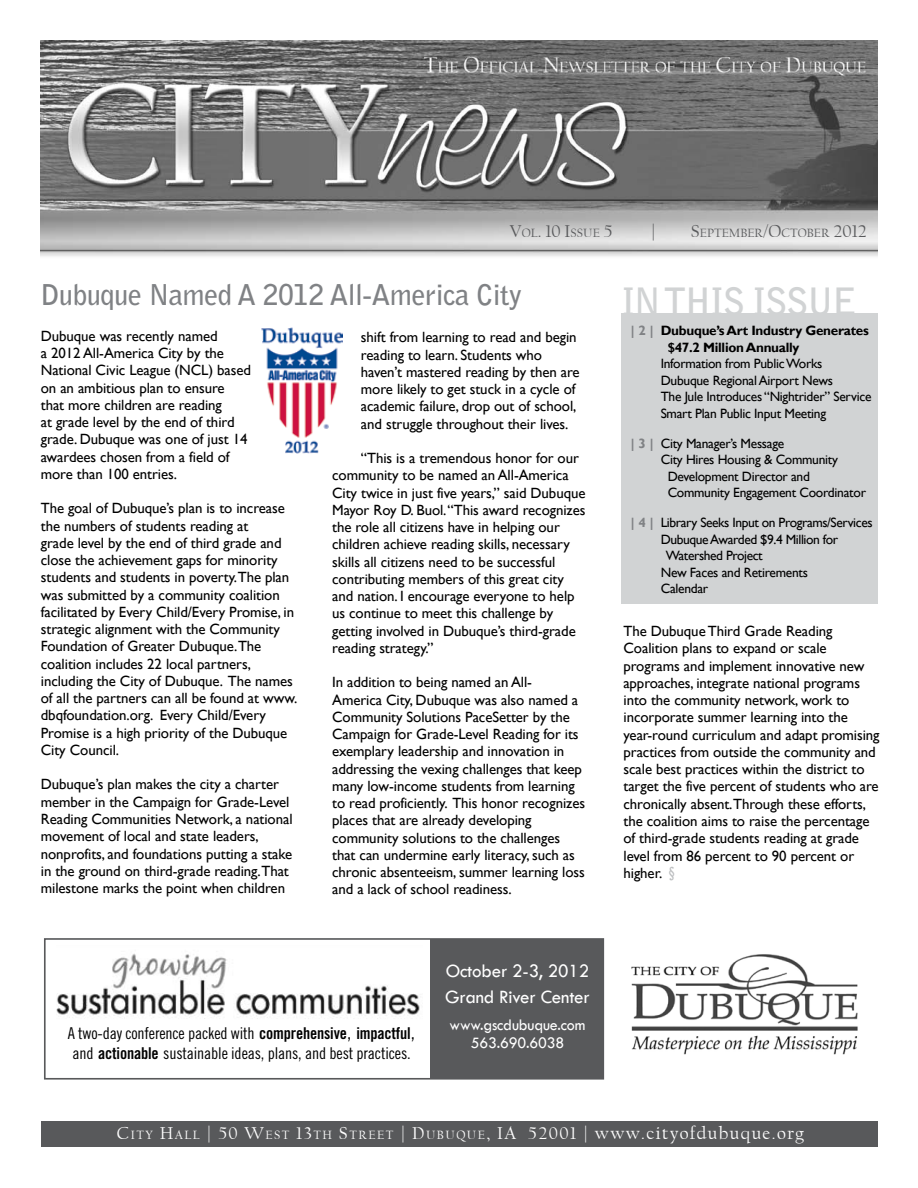
<style>
.page{position:relative;width:918px;height:1188px;background:#fff}
.page>*{position:absolute;margin:0;border:0;box-sizing:border-box;transform-origin:0 0}
.t1{font:700 37.5px "Bell Gothic Std";letter-spacing:-.05em;color:#d1d3d4}
.t2{font:700 28.5px "Bell Gothic Std";letter-spacing:-.02em;color:#808285}
.t3{font:19.5px/26.1px "Tw Cen";letter-spacing:-.01em;color:#fff}
.t4{font:18px "Californian FB";color:#58595b}
.t5{font:16.5px/18px "Tw Cen";letter-spacing:-.01em;color:#fff;text-align:center}
.t6{font:16.35px/19.5px "Trade Gothic LT Std Cn 18";letter-spacing:-.01em;color:#000}
.t7{font:14.85px/17.2px "Gill Sans";letter-spacing:-.005em;color:#000}
.t8{font:13.5px/16.5px "Gill Sans";letter-spacing:-.02em;color:#000}
.t9{font:700 13.5px/16.5px "Gill Sans";letter-spacing:-.02em;color:#000}
.t10{font:700 13.5px "Gill Sans";color:#808285}
.t11{font:12.6px "Californian FB";letter-spacing:.115em;color:#fff}
.t12{font:12.6px "Californian FB";color:#58595b}
.s1{font-size:12.6px}
.s2{font-size:18px}
.s3{font-family:"Trade Gothic LT Std Bd Cn 20"}
.s4{font-family:"Trade Gothic LT Std"}
.s5{font-size:14.7px;color:#bcbec0}
</style>
<div class="page">
<img style="left:40px;top:40px;width:838px;height:217px">
<div style="left:621px;top:314px;width:257px;height:290px;background:#d1d3d4"></div>
<div style="left:41px;top:1122px;width:837px;height:25px;background:#58595b"></div>
<img style="left:631px;top:954px;width:227px;height:101px">
<img style="left:262px;top:328px;width:81px;height:126px">
<div style="left:44px;top:938px;width:560px;height:142px;border:2px solid #58595b"></div>
<div style="left:431px;top:939px;width:173px;height:140px;background:#58595b"></div>
<img style="left:57px;top:953px;width:363px;height:66px">
<p class="t4" style="left:510px;top:221px;width:104px">V<span class="s1">OL</span>. 10 I<span class="s1">SSUE</span> 5</p>
<p class="t4" style="left:651px;top:221px;width:7px">|</p>
<p class="t12" style="left:691px;top:226px;width:178px"><span class="s2">S</span>EPTEMBER<span class="s2">/O</span>CTOBER <span class="s2">2012</span></p>
<h2 class="t2" style="left:40px;top:277px;width:483px">Dubuque Named A 2012 All-America City</h2>
<p class="t7" style="left:41px;top:328px;width:212px">Dubuque was recently named<br>a 2012 All-America City by the<br>National Civic League (NCL) based on an ambitious plan to ensure that more children are reading<br>at grade level by the end of third grade. Dubuque was one of just 14 awardees chosen from a field of more than 100 entries.</p>
<p class="t7" style="left:41px;top:500px;width:258px">The goal of Dubuque’s plan is to increase the numbers of students reading at<br>grade level by the end of third grade and close the achievement gaps for minority students and students in poverty.The plan was submitted by a community coalition facilitated by Every Child/Every Promise, in strategic alignment with the Community Foundation of Greater Dubuque.The coalition includes 22 local partners, including the City of Dubuque. The names of all the partners can all be found at www. dbqfoundation.org. Every Child/Every Promise is a high priority of the Dubuque City Council.</p>
<p class="t7" style="left:41px;top:776px;width:253px">Dubuque’s plan makes the city a charter member in the Campaign for Grade-Level Reading Communities Network, a national movement of local and state leaders, nonprofits, and foundations putting a stake in the ground on third-grade reading.That milestone marks the point when children</p>
<p class="t7" style="left:361px;top:329px;width:220px">shift from learning to read and begin reading to learn. Students who haven’t mastered reading by then are more likely to get stuck in a cycle of academic failure, drop out of school, and struggle throughout their lives.</p>
<p class="t7" style="left:332px;top:450px;width:255px;text-indent:29px">“This is a tremendous honor for our community to be named an All-America City twice in just five years,” said Dubuque Mayor Roy D. Buol. “This award recognizes the role all citizens have in helping our children achieve reading skills, necessary skills all citizens need to be successful contributing members of this great city and nation. I encourage everyone to help us continue to meet this challenge by getting involved in Dubuque’s third-grade reading strategy.”</p>
<p class="t7" style="left:332px;top:674px;width:254px">In addition to being named an All-America City, Dubuque was also named a Community Solutions PaceSetter by the Campaign for Grade-Level Reading for its exemplary leadership and innovation in addressing the vexing challenges that keep many low-income students from learning to read proficiently. This honor recognizes places that are already developing community solutions to the challenges that can undermine early literacy, such as chronic absenteeism, summer learning loss and a lack of school readiness.</p>
<p class="t6" style="left:68px;top:1023px;width:349px">A two-day conference packed with <span class="s3">comprehensive</span><span class="s4">,</span> <span class="s3">impactful</span><span class="s4">, </span>and <span class="s3">actionable</span> sustainable ideas, plans, and best practices.</p>
<h3 class="t3" style="left:445px;top:958px;width:146px">October 2-3, 2012<br>Grand River Center</h3>
<p class="t5" style="left:450px;top:1015px;width:137px">www.gscdubuque.com<br>563.690.6038</p>
<h1 class="t1" style="left:621px;top:279px;width:238px">IN THIS ISSUE</h1>
<p class="t9" style="left:668px;top:323px;width:203px;text-indent:-7px">Dubuque’s Art Industry Generates $47.2 Million Annually</p>
<p class="t8" style="left:661px;top:356px;width:212px">Information from Public Works Dubuque Regional Airport News<br>The Jule Introduces “Nightrider” Service Smart Plan Public Input Meeting</p>
<p class="t8" style="left:661px;top:435px;width:125px">City Manager’s Message</p>
<p class="t8" style="left:661px;top:452px;width:179px">City Hires Housing &amp; Community</p>
<p class="t8" style="left:668px;top:468px;width:144px">Development Director and</p>
<p class="t8" style="left:668px;top:485px;width:200px">Community Engagement Coordinator</p>
<p class="t8" style="left:661px;top:515px;width:213px">Library Seeks Input on Programs/Services</p>
<p class="t8" style="left:661px;top:531px;width:179px">Dubuque Awarded $9.4 Million for</p>
<p class="t8" style="left:666px;top:548px;width:99px">Watershed Project</p>
<p class="t8" style="left:661px;top:564px;width:149px">New Faces and Retirements</p>
<p class="t8" style="left:661px;top:581px;width:49px">Calendar</p>
<p class="t10" style="left:631px;top:323px;width:24px">| 2 |</p>
<p class="t10" style="left:631px;top:435px;width:24px">| 3 |</p>
<p class="t10" style="left:631px;top:515px;width:24px">| 4 |</p>
<p class="t7" style="left:624px;top:623px;width:258px">The Dubuque Third Grade Reading Coalition plans to expand or scale programs and implement innovative new approaches, integrate national programs into the community network, work to incorporate summer learning into the year-round curriculum and adapt promising practices from outside the community and scale best practices within the district to target the five percent of students who are chronically absent.Through these efforts, the coalition aims to raise the percentage of third-grade students reading at grade level from 86 percent to 90 percent or higher. <span class="s5">§</span></p>
<p class="t11" style="left:117px;top:1128px;width:688px"><span class="s2">C</span>ITY <span class="s2">H</span>ALL <span class="s2">| 50 W</span>EST <span class="s2">13</span>TH <span class="s2">S</span> TREET <span class="s2">| D</span>UBUQUE<span class="s2">, IA 52001 |</span> <span class="s2">www.cityofdubuque.org</span></p>
</div>
